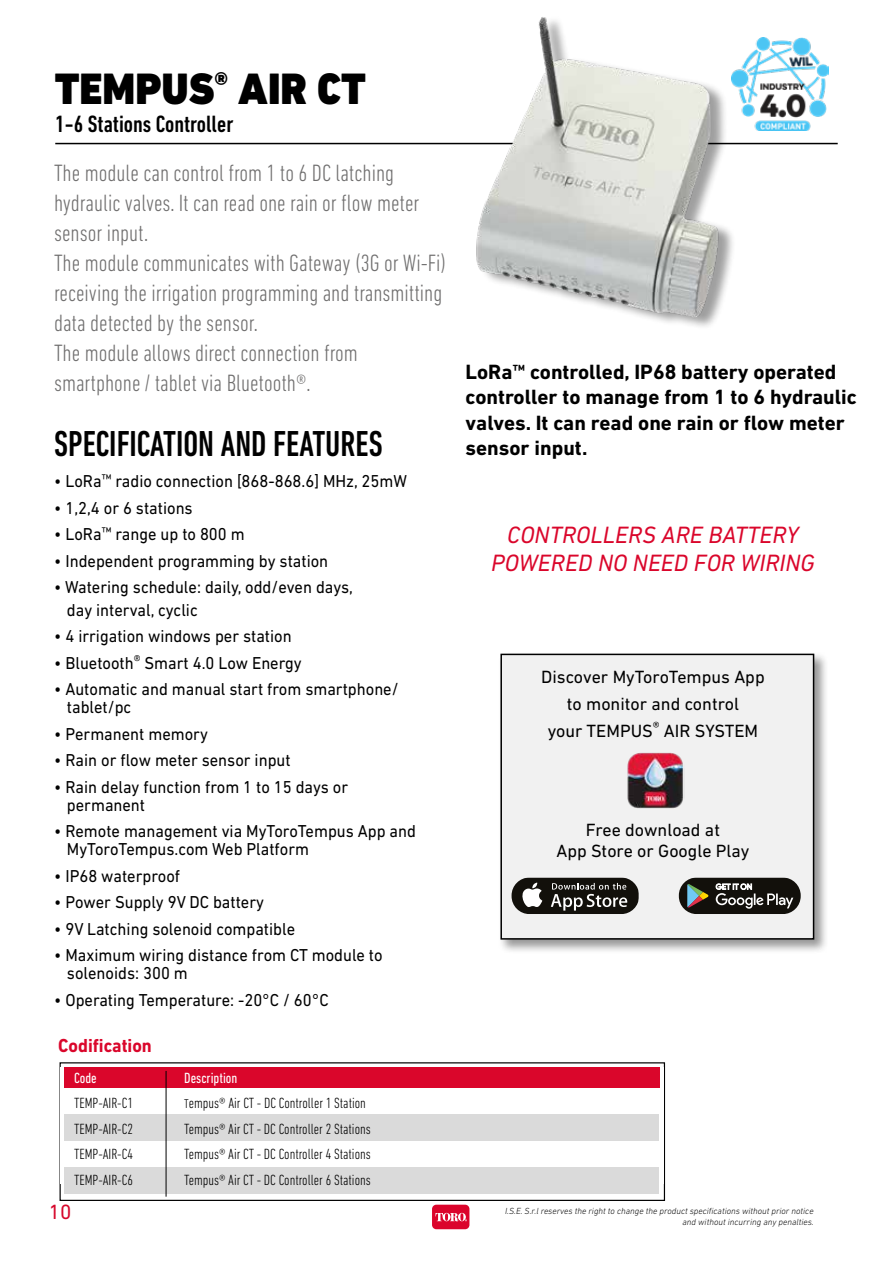
<style>
.page{position:relative;width:893px;height:1263px;background:#fff}
.page>*{position:absolute;margin:0;border:0;box-sizing:border-box;transform-origin:0 0}
.t1{font:900 44.7px "DIN Next LT Pro";color:#000;scale:.94 1}
.t2{font:500 condensed 36.75px "DIN Next LT Pro";color:#000;scale:.94 1}
.t3{font:300 condensed 24px/30px "DIN Next LT Pro";color:#706f6f}
.t4{font:italic 24px/28.8px "DIN Next LT Pro";color:#da062b;text-align:center}
.t5{font:500 condensed 24px "DIN Next LT Pro";color:#000}
.t6{font:700 21px/25.2px "DIN Next LT Pro";color:#000}
.t7{font:21px "DIN Next LT Pro";color:#d6072b}
.t8{font:700 19.2px "DIN Next LT Pro";color:#da062b;scale:.94 1}
.t9{font:18px/27px "DIN Next LT Pro";color:#000;text-align:center}
.t10{font:17.55px/18px "DIN Next LT Pro";color:#000;scale:.94 1}
.t11{font:300 condensed 15px/25.5px "DIN Next LT Pro";color:#000;text-align:justify}
.t12{font:condensed 15px "DIN Next LT Pro";color:#fff}
.t13{font:italic 300 9px/10.8px "DIN Next LT Pro";color:#000;text-align:right}
.s1{font-weight:400;color:#fff}
.s2{font-size:12.9px}
</style>
<div class="page">
<div style="left:432px;top:1205px;width:37px;height:24px;background:#db052c;border-radius:4px"></div>
<svg style="left:435px;top:1213px;width:32px;height:8px"></svg>
<div style="left:60px;top:1062px;width:605px;height:139px;border:1px solid #000"></div>
<div style="left:61px;top:1067px;width:603px;height:117px;background:#fff"></div>
<div style="left:65px;top:1068px;width:595px;height:20px;background:#da062b"></div>
<div style="left:65px;top:1114px;width:594px;height:26px;background:#dadada"></div>
<hr style="left:55px;top:143px;width:783px;height:1px;background:#000">
<div style="left:65px;top:1167px;width:594px;height:26px;background:#dadada"></div>
<hr style="left:166px;top:1071px;width:1px;height:126px;background:#000">
<div style="left:498px;top:651px;width:330px;height:303px;background:#000;opacity:.41"></div>
<div style="left:500px;top:654px;width:314px;height:286px;background:#f1f1f1;border:2px solid #000"></div>
<img style="left:627px;top:752px;width:56px;height:57px">
<svg style="left:512px;top:877px;width:127px;height:37px"></svg>
<svg style="left:679px;top:877px;width:122px;height:37px;background:#464540"></svg>
<img style="left:787px;top:37px;width:42px;height:94px">
<img style="left:396px;top:17px;width:391px;height:310px">
<h1 class="t1" style="left:55px;top:62px;width:332px">TEMPUS<sup>®</sup> AIR CT</h1>
<h3 class="t5" style="left:55px;top:111px;width:180px">1-6 Stations Controller</h3>
<p class="t3" style="left:54px;top:158px;width:394px">The module can control from 1 to 6 DC latching hydraulic valves. It can read one rain or flow meter sensor input.<br>The module communicates with Gateway (3G or Wi-Fi) receiving the irrigation programming and transmitting data detected by the sensor.<br>The module allows direct connection from smartphone / tablet via Bluetooth®.</p>
<h2 class="t2" style="left:54px;top:423px;width:351px">SPECIFICATION AND FEATURES</h2>
<p class="t10" style="left:54px;top:472px;width:377px">• LoRa<sup>™</sup> radio connection [868-868.6] MHz, 25mW</p>
<p class="t10" style="left:54px;top:499px;width:149px">• 1,2,4 or 6 stations</p>
<p class="t10" style="left:54px;top:525px;width:204px">• LoRa<sup>™</sup> range up to 800 m</p>
<p class="t10" style="left:54px;top:552px;width:293px">• Independent programming by station</p>
<p class="t10" style="left:67px;top:576px;width:306px;line-height:22.2px;text-indent:-13px">• Watering schedule: daily, odd/even days, day interval, cyclic</p>
<p class="t10" style="left:54px;top:627px;width:254px">• 4 irrigation windows per station</p>
<p class="t10" style="left:54px;top:653px;width:265px">• Bluetooth<sup>®</sup> Smart 4.0 Low Energy</p>
<p class="t10" style="left:67px;top:680px;width:354px;text-indent:-13px">• Automatic and manual start from smartphone/ tablet/pc</p>
<p class="t10" style="left:54px;top:724px;width:165px">• Permanent memory</p>
<p class="t10" style="left:54px;top:751px;width:253px">• Rain or flow meter sensor input</p>
<p class="t10" style="left:67px;top:777px;width:301px;text-indent:-13px">• Rain delay function from 1 to 15 days or permanent</p>
<p class="t10" style="left:67px;top:822px;width:373px;text-indent:-13px">• Remote management via MyToroTempus App and<br>MyToroTempus.com Web Platform</p>
<p class="t10" style="left:54px;top:866px;width:135px">• IP68 waterproof</p>
<p class="t10" style="left:54px;top:893px;width:225px">• Power Supply 9V DC battery</p>
<p class="t10" style="left:54px;top:919px;width:258px">• 9V Latching solenoid compatible</p>
<p class="t10" style="left:67px;top:946px;width:337px;text-indent:-13px">• Maximum wiring distance from CT module to solenoids: 300 m</p>
<p class="t10" style="left:54px;top:991px;width:294px">• Operating Temperature: -20°C / 60°C</p>
<p class="t8" style="left:58px;top:1034px;width:101px">Codification</p>
<p class="t12" style="left:74px;top:1069px;width:24px">Code</p>
<p class="t11" style="left:74px;top:1090px;width:60px">TEMP-AIR-C1<br>TEMP-AIR-C2<br>TEMP-AIR-C4<br>TEMP-AIR-C6</p>
<p class="t11" style="left:184px;top:1065px;width:188px;text-align:left"><span class="s1">Description<br></span><span class="s2">T</span>empus® Air CT - DC Controller 1 Station Tempus® Air CT - DC Controller 2 Stations Tempus® Air CT - DC Controller 4 Stations Tempus® Air CT - DC Controller 6 Stations</p>
<p class="t6" style="left:466px;top:359px;width:393px">LoRa<sup>™</sup> controlled, IP68 battery operated controller to manage from 1 to 6 hydraulic valves. It can read one rain or flow meter sensor input.</p>
<h3 class="t4" style="left:491px;top:520px;width:325px">CONTROLLERS ARE BATTERY<br>POWERED NO NEED FOR WIRING</h3>
<p class="t9" style="left:541px;top:663px;width:225px">Discover MyToroTempus App to monitor and control<br>your TEMPUS<sup>®</sup> AIR SYSTEM</p>
<p class="t9" style="left:556px;top:818px;width:195px;line-height:21.6px">Free download at<br>App Store or Google Play</p>
<p class="t7" style="left:49px;top:1200px;width:24px">10</p>
<p class="t13" style="left:505px;top:1205px;width:310px">I.S.E. S.r.l reserves the right to change the product specifications without prior notice and without incurring any penalties.</p>
</div>
